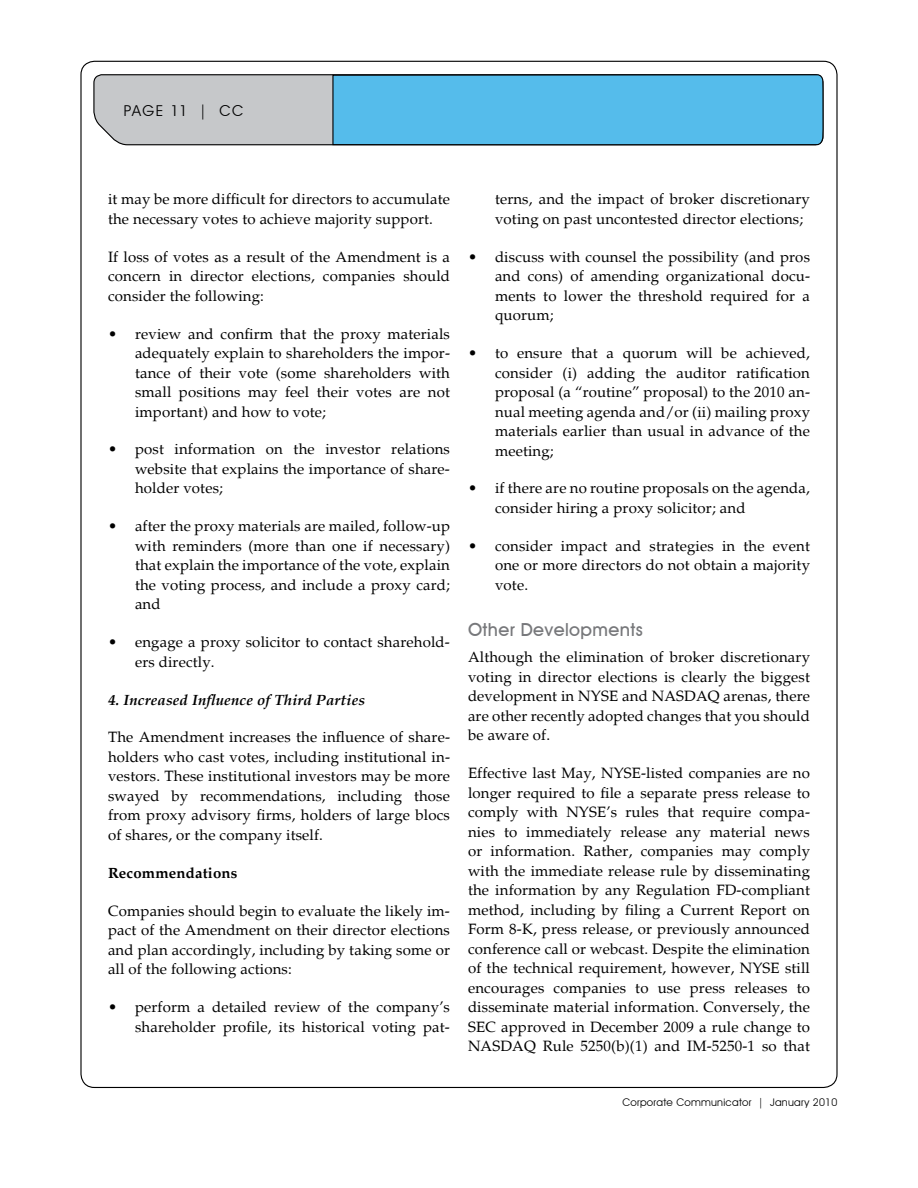
<style>
.page{position:relative;width:918px;height:1188px;background:#fff}
.page>*{position:absolute;margin:0;border:0;box-sizing:border-box;transform-origin:0 0}
.t1{font:500 18px "Avant Garde IT Cby BT";letter-spacing:.02em;color:#77787b}
.t2{font:15px/19.5px "Palatino";letter-spacing:.01em;color:#000;text-align:justify}
.t3{font:italic 700 15px "Palatino";letter-spacing:.01em;color:#000}
.t4{font:700 15px "Palatino";letter-spacing:.01em;color:#000}
.t5{font:15px "Avant Garde IT Cby BT";letter-spacing:.1em;color:#000}
.t6{font:10.5px "Avant Garde IT Cby BT";letter-spacing:.025em;color:#000}
</style>
<div class="page">
<svg style="left:93px;top:74px;width:239px;height:72px;background:#c0c2c4"></svg>
<div style="left:332px;top:74px;width:492px;height:72px;background:#55bceb"></div>
<p class="t5" style="left:124px;top:101px;width:121px">PAGE 11 | CC</p>
<p class="t2" style="left:108px;top:190px;width:344px">it may be more difficult for directors to accumulate the necessary votes to achieve majority support.</p>
<p class="t2" style="left:108px;top:247px;width:344px">If loss of votes as a result of the Amendment is a concern in director elections, companies should consider the following:</p>
<p class="t2" style="left:135px;top:324px;width:317px;text-indent:-27px">• review and confirm that the proxy materials adequately explain to shareholders the impor&shy;tance of their vote (some shareholders with small positions may feel their votes are not important) and how to vote;</p>
<p class="t2" style="left:135px;top:440px;width:316px;text-indent:-27px">• post information on the investor relations website that explains the importance of share&shy;holder votes;</p>
<p class="t2" style="left:135px;top:517px;width:317px;text-indent:-27px">• after the proxy materials are mailed, follow-up with reminders (more than one if necessary) that explain the importance of the vote, explain the voting process, and include a proxy card; and</p>
<p class="t2" style="left:135px;top:633px;width:316px;text-indent:-27px">• engage a proxy solicitor to contact sharehold&shy;ers directly.</p>
<p class="t3" style="left:108px;top:691px;width:259px">4. Increased Influence of Third Parties</p>
<p class="t2" style="left:108px;top:728px;width:344px">The Amendment increases the influence of share&shy;holders who cast votes, including institutional in&shy;vestors. These institutional investors may be more swayed by recommendations, including those from proxy advisory firms, holders of large blocs of shares, or the company itself.</p>
<p class="t4" style="left:108px;top:864px;width:131px">Recommendations</p>
<p class="t2" style="left:108px;top:901px;width:344px">Companies should begin to evaluate the likely im&shy;pact of the Amendment on their director elections and plan accordingly, including by taking some or all of the following actions:</p>
<p class="t2" style="left:108px;top:998px;width:344px;text-align:right">• perform a detailed review of the company’s shareholder profile, its historical voting pat-</p>
<p class="t2" style="left:495px;top:190px;width:316px">terns, and the impact of broker discretionary voting on past uncontested director elections;</p>
<p class="t2" style="left:495px;top:247px;width:317px;text-indent:-27px">• discuss with counsel the possibility (and pros and cons) of amending organizational docu&shy;ments to lower the threshold required for a quorum;</p>
<p class="t2" style="left:495px;top:344px;width:317px;text-indent:-27px">• to ensure that a quorum will be achieved, consider (i) adding the auditor ratification proposal (a “routine” proposal) to the 2010 an&shy;nual meeting agenda and/or (ii) mailing proxy materials earlier than usual in advance of the meeting;</p>
<p class="t2" style="left:495px;top:479px;width:317px;text-indent:-27px">• if there are no routine proposals on the agenda, consider hiring a proxy solicitor; and</p>
<p class="t2" style="left:495px;top:536px;width:317px;text-indent:-27px">• consider impact and strategies in the event one or more directors do not obtain a majority vote.</p>
<p class="t1" style="left:468px;top:619px;width:176px">Other Developments</p>
<p class="t2" style="left:468px;top:648px;width:344px">Although the elimination of broker discretionary voting in director elections is clearly the biggest development in NYSE and NASDAQ arenas, there are other recently adopted changes that you should be aware of.</p>
<p class="t2" style="left:468px;top:764px;width:344px">Effective last May, NYSE-listed companies are no longer required to file a separate press release to comply with NYSE’s rules that require compa&shy;nies to immediately release any material news or information. Rather, companies may comply with the immediate release rule by disseminating the information by any Regulation FD-compliant method, including by filing a Current Report on Form 8-K, press release, or previously announced conference call or webcast. Despite the elimination of the technical requirement, however, NYSE still encourages companies to use press releases to disseminate material information. Conversely, the SEC approved in December 2009 a rule change to NASDAQ Rule 5250(b)(1) and IM-5250-1 so that</p>
<p class="t6" style="left:622px;top:1096px;width:217px">Corporate Communicator | January 2010</p>
</div>
